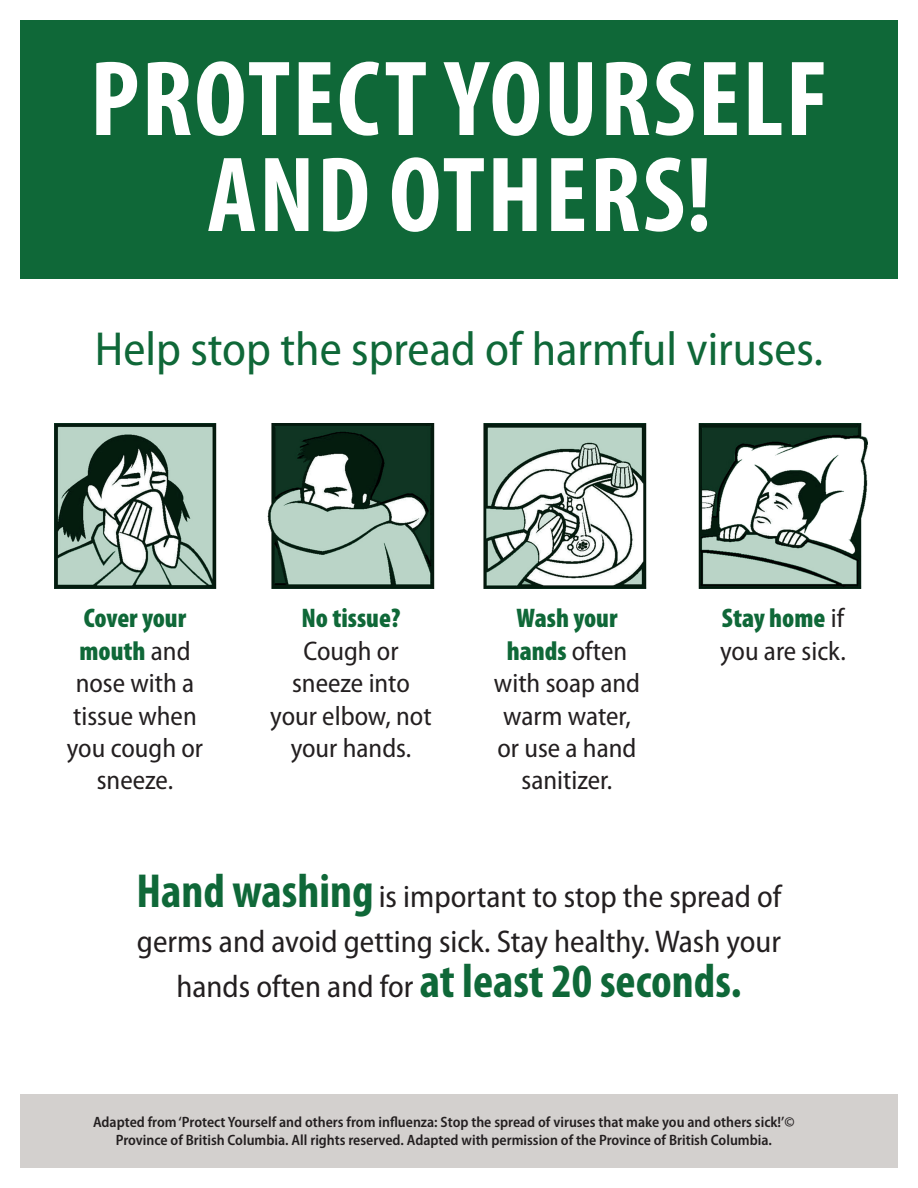
<style>
.page{position:relative;width:918px;height:1188px;background:#fff}
.page>*{position:absolute;margin:0;border:0;box-sizing:border-box;transform-origin:0 0}
.t1{font:700 condensed 108px/96px "Myriad Pro";letter-spacing:.02em;color:#fff;text-align:center}
.t2{font:semi-condensed 48px "Myriad Pro";color:#0f6838}
.t3{font:700 condensed 48px "Myriad Pro";color:#0f6838}
.t4{font:semi-condensed 31.5px/45px "Myriad Pro";color:#231f20}
.t5{font:semi-condensed 27px/32.4px "Myriad Pro";color:#231f20;text-align:center}
.t6{font:600 semi-condensed 15px/18px "Myriad Pro";color:#231f20;text-align:center}
.s1{font-weight:900;font-stretch:condensed;color:#0f6838}
.s2{font-weight:700;font-stretch:condensed;font-size:48px;color:#0f6838}
.s3{font-weight:400;font-stretch:semi-condensed;font-size:31.5px;color:#231f20}
</style>
<div class="page">
<div style="left:20px;top:1094px;width:878px;height:74px;background:#d3d0ce"></div>
<div style="left:20px;top:20px;width:878px;height:259px;background:#0f6838"></div>
<img style="left:54px;top:423px;width:163px;height:166px">
<img style="left:267px;top:423px;width:168px;height:165px">
<img style="left:483px;top:423px;width:164px;height:166px">
<img style="left:698px;top:423px;width:170px;height:166px">
<p class="t1" style="left:90px;top:53px;width:739px">PROTECT YOURSELF<br>AND OTHERS!</p>
<p class="t2" style="left:95px;top:323px;width:730px">Help stop the spread of harmful viruses.</p>
<p class="t5" style="left:67px;top:603px;width:138px"><span class="s1">Cover your mouth</span> and nose with a tissue when you cough or sneeze.</p>
<p class="t5" style="left:270px;top:603px;width:163px"><span class="s1">No tissue?<br></span>Cough or sneeze into your elbow, not your hands.</p>
<p class="t5" style="left:494px;top:603px;width:148px"><span class="s1">Wash your hands</span> often with soap and warm water, or use a hand sanitizer.</p>
<p class="t5" style="left:720px;top:603px;width:127px;text-align:left"><span class="s1">Stay home</span> if you are sick.</p>
<p class="t4" style="left:136px;top:875px;width:647px"><span class="s2">Hand washing</span> is important to stop the spread of germs and avoid getting sick. Stay healthy. Wash your</p>
<p class="t3" style="left:176px;top:955px;width:567px"><span class="s3">hands often and for</span> at least 20 seconds.</p>
<p class="t6" style="left:93px;top:1113px;width:703px">Adapted from ‘Protect Yourself and others from influenza: Stop the spread of viruses that make you and others sick!’©<br>Province of British Columbia. All rights reserved. Adapted with permission of the Province of British Columbia.</p>
</div>
